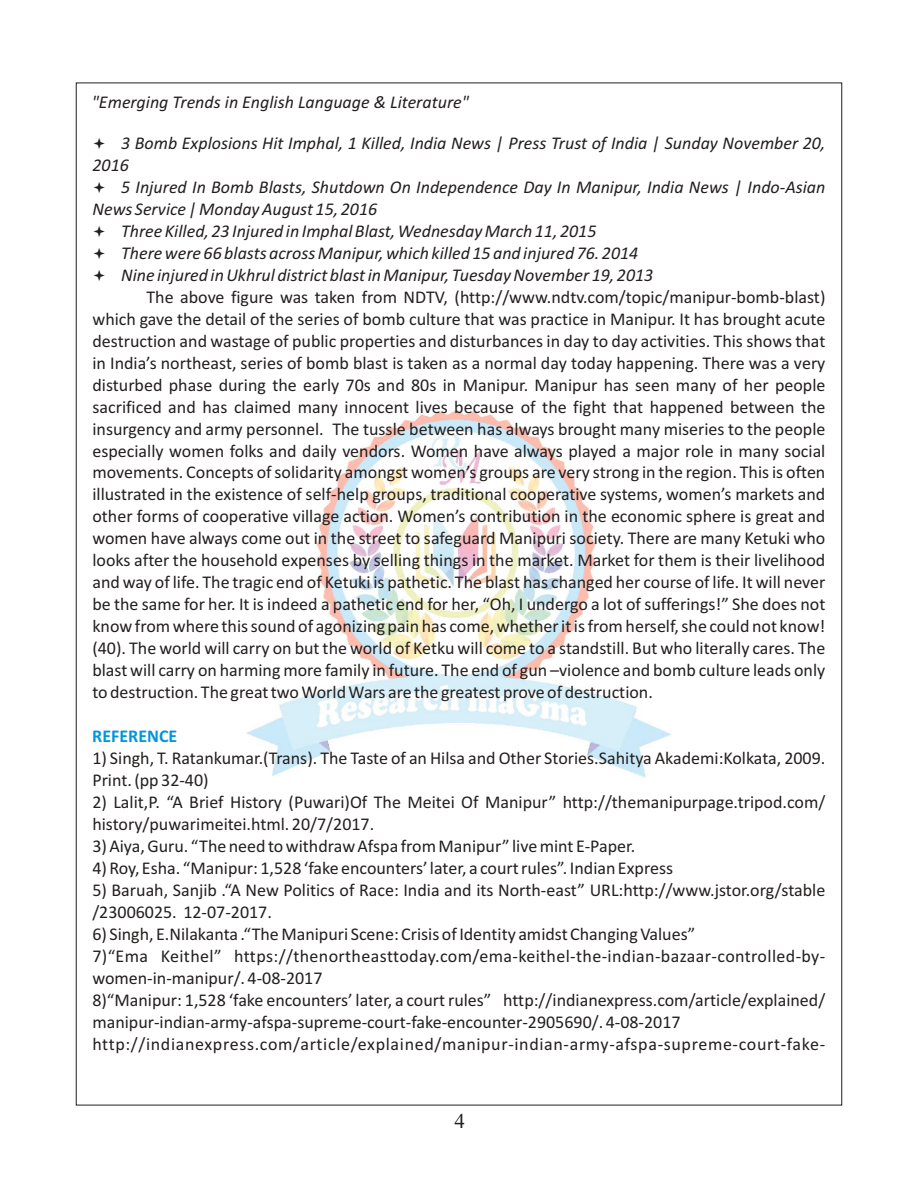
<style>
.page{position:relative;width:918px;height:1188px;background:#fff}
.page>*{position:absolute;margin:0;border:0;box-sizing:border-box;transform-origin:0 0}
.t1{font:21px "Times New Roman";color:#241f1f}
.t2{font:18px/21.9px "Calibri";color:#241f1f}
.t3{font:italic 18px/21.9px "Calibri";color:#241f1f}
.t4{font:700 18px "Calibri";color:#0096db}
</style>
<div class="page">
<img style="left:246px;top:410px;width:426px;height:368px">
<p class="t3" style="left:92px;top:93px;width:379px">"Emerging Trends in English Language &amp; Literature"</p>
<p class="t3" style="left:93px;top:133px;width:734px;text-indent:29px">3 Bomb Explosions Hit Imphal, 1 Killed, India News | Press Trust of India | Sunday November 20,<br>2016</p>
<p class="t3" style="left:121px;top:177px;width:706px">5 Injured In Bomb Blasts, Shutdown On Independence Day In Manipur, India News | Indo-Asian</p>
<p class="t3" style="left:93px;top:199px;width:286px">News Service | Monday August 15, 2016</p>
<p class="t3" style="left:121px;top:221px;width:477px">Three Killed, 23 Injured in Imphal Blast, Wednesday March 11, 2015</p>
<p class="t3" style="left:121px;top:243px;width:519px">There were 66 blasts across Manipur, which killed 15 and injured 76. 2014</p>
<p class="t3" style="left:121px;top:265px;width:534px">Nine injured in Ukhrul district blast in Manipur, Tuesday November 19, 2013</p>
<p class="t2" style="left:92px;top:287px;width:735px;text-align:justify;text-indent:54px">The above figure was taken from NDTV, (http://www.ndtv.com/topic/manipur-bomb-blast) which gave the detail of the series of bomb culture that was practice in Manipur. It has brought acute destruction and wastage of public properties and disturbances in day to day activities. This shows that in India’s northeast, series of bomb blast is taken as a normal day today happening. There was a very disturbed phase during the early 70s and 80s in Manipur. Manipur has seen many of her people sacrificed and has claimed many innocent lives because of the fight that happened between the insurgency and army personnel. The tussle between has always brought many miseries to the people especially women folks and daily vendors. Women have always played a major role in many social movements. Concepts of solidarity amongst women’s groups are very strong in the region. This is often illustrated in the existence of self-help groups, traditional cooperative systems, women’s markets and other forms of cooperative village action. Women’s contribution in the economic sphere is great and women have always come out in the street to safeguard Manipuri society. There are many Ketuki who looks after the household expenses by selling things in the market. Market for them is their livelihood and way of life. The tragic end of Ketuki is pathetic. The blast has changed her course of life. It will never be the same for her. It is indeed a pathetic end for her, “Oh, I undergo a lot of sufferings!” She does not know from where this sound of agonizing pain has come, whether it is from herself, she could not know! (40). The world will carry on but the world of Ketku will come to a standstill. But who literally cares. The blast will carry on harming more family in future. The end of gun –violence and bomb culture leads only to destruction. The great two World Wars are the greatest prove of destruction.</p>
<p class="t4" style="left:92px;top:729px;width:87px">REFERENCE</p>
<p class="t2" style="left:92px;top:749px;width:735px">1) Singh, T. Ratankumar.(Trans). The Taste of an Hilsa and Other Stories.Sahitya Akademi:Kolkata, 2009.<br>Print. (pp 32-40)</p>
<p class="t2" style="left:92px;top:793px;width:734px">2) Lalit,P. “A Brief History (Puwari)Of The Meitei Of Manipur” http://themanipurpage.tripod.com/ history/puwarimeitei.html. 20/7/2017.</p>
<p class="t2" style="left:92px;top:837px;width:544px">3) Aiya, Guru. “The need to withdraw Afspa from Manipur” live mint E-Paper.</p>
<p class="t2" style="left:92px;top:859px;width:582px">4) Roy, Esha. “Manipur: 1,528 ‘fake encounters’ later, a court rules”. Indian Express</p>
<p class="t2" style="left:92px;top:880px;width:734px">5) Baruah, Sanjib .“A New Politics of Race: India and its North-east” URL:http://www.jstor.org/stable /23006025. 12-07-2017.</p>
<p class="t2" style="left:92px;top:924px;width:734px">6) Singh, E.Nilakanta .“The Manipuri Scene: Crisis of Identity amidst Changing Values”<br>7)“Ema Keithel” https://thenortheasttoday.com/ema-keithel-the-indian-bazaar-controlled-by&shy;women-in-manipur/. 4-08-2017<br>8)“Manipur: 1,528 ‘fake encounters’ later, a court rules” http://indianexpress.com/article/explained/ manipur-indian-army-afspa-supreme-court-fake-encounter-2905690/. 4-08-2017 http://indianexpress.com/article/explained/manipur-indian-army-afspa-supreme-court-fake-</p>
<p class="t1" style="left:454px;top:1114px;width:12px">4</p>
</div>
